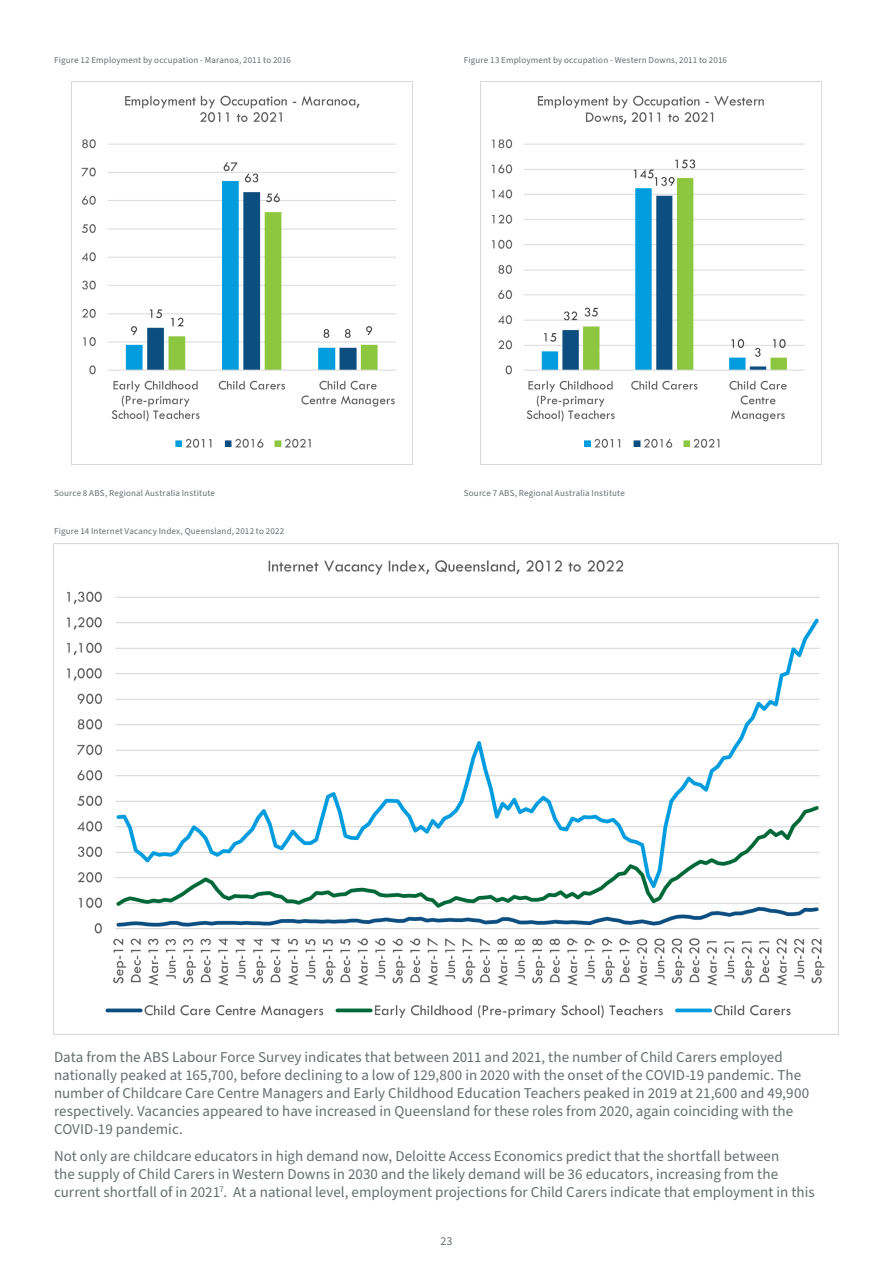
<style>
.page{position:relative;width:893px;height:1263px;background:#fff}
.page>*{position:absolute;margin:0;border:0;box-sizing:border-box;transform-origin:0 0}
.Content_8_Gray{font:15px/18px "Source Sans Pro";color:#666d6f}
.t1{font:12px "Source Sans Pro";color:#666c6f}
.Content_8_Gray-2{font:9px "Source Sans Pro";letter-spacing:.02em;color:#666d6f}
</style>
<div class="page">
<img style="left:71px;top:81px;width:341px;height:384px">
<img style="left:480px;top:81px;width:341px;height:384px">
<img style="left:53px;top:544px;width:785px;height:491px">
<p class="Content_8_Gray-2" style="left:54px;top:54px;width:238px">Figure 12 Employment by occupation - Maranoa, 2011 to 2016</p>
<p class="Content_8_Gray-2" style="left:464px;top:54px;width:265px">Figure 13 Employment by occupation - Western Downs, 2011 to 2016</p>
<p class="Content_8_Gray-2" style="left:54px;top:486px;width:163px">Source 8 ABS, Regional Australia Institute</p>
<p class="Content_8_Gray-2" style="left:464px;top:486px;width:163px">Source 7 ABS, Regional Australia Institute</p>
<p class="Content_8_Gray-2" style="left:54px;top:525px;width:232px">Figure 14 Internet Vacancy Index, Queensland, 2012 to 2022</p>
<p class="Content_8_Gray" style="left:54px;top:1049px;width:757px">Data from the ABS Labour Force Survey indicates that between 2011 and 2021, the number of Child Carers employed nationally peaked at 165,700, before declining to a low of 129,800 in 2020 with the onset of the COVID-19 pandemic. The number of Childcare Care Centre Managers and Early Childhood Education Teachers peaked in 2019 at 21,600 and 49,900 respectively. Vacancies appeared to have increased in Queensland for these roles from 2020, again coinciding with the COVID-19 pandemic.</p>
<p class="Content_8_Gray" style="left:54px;top:1147px;width:762px">Not only are childcare educators in high demand now, Deloitte Access Economics predict that the shortfall between<br>the supply of Child Carers in Western Downs in 2030 and the likely demand will be 36 educators, increasing from the current shortfall of in 2021<sup>7</sup>. At a national level, employment projections for Child Carers indicate that employment in this</p>
<p class="t1" style="left:440px;top:1233px;width:13px">23</p>
</div>
